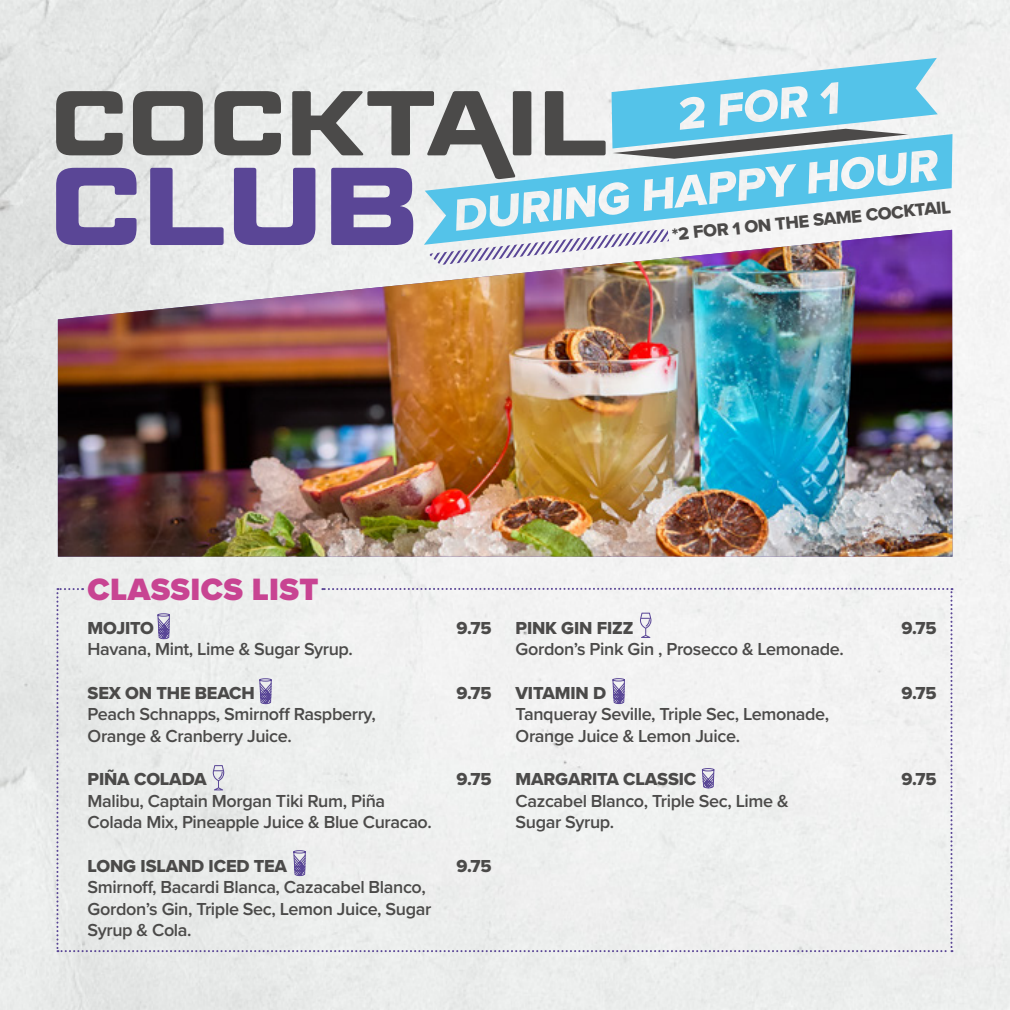
<style>
.page{position:relative;width:1010px;height:1010px;background:#fff}
.page>*{position:absolute;margin:0;border:0;box-sizing:border-box;transform-origin:0 0}
.t1{font:900 32px "Proxima Nova";letter-spacing:.01em;color:#c84492}
.t2{font:18.2px "Proxima Nova Extrabld";color:#4c4a49}
.t3{font:600 18px/21.6px "Proxima Nova";letter-spacing:-.02em;color:#4b4a49}
.t4{font:18px "Proxima Nova Extrabld";letter-spacing:-.01em;color:#4b4a49}
</style>
<div class="page">
<img style="left:0;top:0;width:1009px;height:1009px">
<div style="left:56px;top:586px;width:896px;height:365px;background:#eff0ef"></div>
<svg style="left:56px;top:179px;width:357px;height:66px"></svg>
<svg style="left:56px;top:91px;width:549px;height:88px"></svg>
<svg style="left:611px;top:58px;width:326px;height:76px"></svg>
<svg style="left:424px;top:134px;width:528px;height:96px"></svg>
<img style="left:58px;top:230px;width:894px;height:326px">
<p class="t2" style="left:670px;top:221px;width:281px;rotate:-6deg">*2 FOR 1 ON THE SAME COCKTAIL</p>
<h1 class="t1" style="left:88px;top:565px;width:232px">CLASSICS LIST</h1>
<p class="t4" style="left:88px;top:614px;width:68px">MOJITO</p>
<p class="t3" style="left:88px;top:637px;width:267px">Havana, Mint, Lime &amp; Sugar Syrup.</p>
<p class="t4" style="left:88px;top:679px;width:169px">SEX ON THE BEACH</p>
<p class="t3" style="left:88px;top:702px;width:289px">Peach Schnapps, Smirnoff Raspberry,<br>Orange &amp; Cranberry Juice.</p>
<p class="t4" style="left:88px;top:765px;width:120px">PIÑA COLADA</p>
<p class="t3" style="left:88px;top:789px;width:346px">Malibu, Captain Morgan Tiki Rum, Piña<br>Colada Mix, Pineapple Juice &amp; Blue Curacao.</p>
<p class="t4" style="left:88px;top:851px;width:201px">LONG ISLAND ICED TEA</p>
<p class="t3" style="left:88px;top:875px;width:345px">Smirnoff, Bacardi Blanca, Cazacabel Blanco,<br>Gordon’s Gin, Triple Sec, Lemon Juice, Sugar<br>Syrup &amp; Cola.</p>
<p class="t4" style="left:456px;top:614px;width:36px">9.75</p>
<p class="t4" style="left:456px;top:679px;width:36px">9.75</p>
<p class="t4" style="left:456px;top:765px;width:36px">9.75</p>
<p class="t4" style="left:456px;top:851px;width:36px">9.75</p>
<p class="t4" style="left:515px;top:614px;width:119px">PINK GIN FIZZ</p>
<p class="t3" style="left:515px;top:637px;width:329px">Gordon’s Pink Gin , Prosecco &amp; Lemonade.</p>
<p class="t4" style="left:515px;top:679px;width:92px">VITAMIN D</p>
<p class="t3" style="left:515px;top:702px;width:315px">Tanqueray Seville, Triple Sec, Lemonade,<br>Orange Juice &amp; Lemon Juice.</p>
<p class="t4" style="left:515px;top:765px;width:182px">MARGARITA CLASSIC</p>
<p class="t3" style="left:515px;top:789px;width:274px">Cazcabel Blanco, Triple Sec, Lime &amp;<br>Sugar Syrup.</p>
<p class="t4" style="left:901px;top:614px;width:36px">9.75</p>
<p class="t4" style="left:901px;top:679px;width:36px">9.75</p>
<p class="t4" style="left:901px;top:765px;width:36px">9.75</p>
</div>
